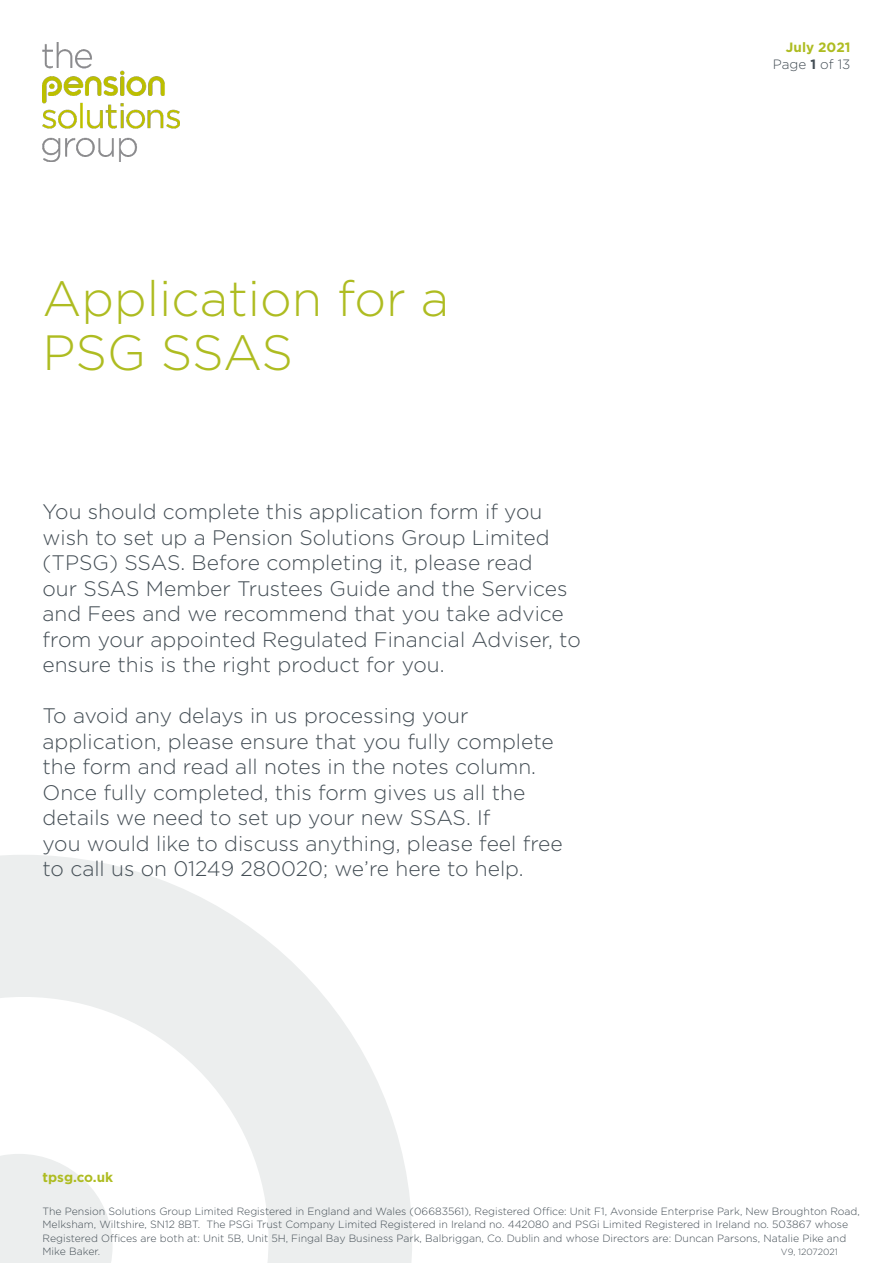
<style>
.page{position:relative;width:893px;height:1263px;background:#fff}
.page>*{position:absolute;margin:0;border:0;box-sizing:border-box;transform-origin:0 0}
.PSG_Headline_1{font:300 49.5px/54px "Gotham";color:#aebc21}
.PSG_Intro_1{font:300 21px/25.5px "Gotham";color:#444e55}
.t1{font:700 13.5px/16.2px "Gotham";color:#aebc21;text-align:right}
.t2{font:300 10.5px/13.5px "Gotham";color:#444e55}
.t3{font:300 9px "Gotham";color:#444e55}
.s1{font-weight:300;color:#444e55}
.s2{color:#444e55}
</style>
<div class="page">
<svg style="left:0;top:855px;width:412px;height:408px;fill:#eceeee"></svg>
<img style="left:43px;top:43px;width:136px;height:118px">
<p class="PSG_Headline_1" style="left:43px;top:270px;width:408px">Application for a<br>PSG SSAS</p>
<p class="PSG_Intro_1" style="left:43px;top:499px;width:540px">You should complete this application form if you wish to set up a Pension Solutions Group Limited (TPSG) SSAS. Before completing it, please read<br>our SSAS Member Trustees Guide and the Services and Fees and we recommend that you take advice from your appointed Regulated Financial Adviser, to ensure this is the right product for you.</p>
<p class="PSG_Intro_1" style="left:43px;top:703px;width:513px">To avoid any delays in us processing your application, please ensure that you fully complete the form and read all notes in the notes column.<br>Once fully completed, this form gives us all the details we need to set up your new SSAS. If</p>
<p class="PSG_Intro_1" style="left:43px;top:830px;width:522px">you would like to discuss anything, please feel free to call us on 01249 280020; we’re here to help.</p>
<p class="t1" style="left:43px;top:1169px;width:72px">tpsg.co.uk</p>
<p class="t1" style="left:773px;top:39px;width:79px">July 2021<br><span class="s1">Page</span> <span class="s2">1</span> <span class="s1">of 13</span></p>
<p class="t2" style="left:43px;top:1204px;width:819px">The Pension Solutions Group Limited Registered in England and Wales (06683561), Registered Office: Unit F1, Avonside Enterprise Park, New Broughton Road, Melksham, Wiltshire, SN12 8BT. The PSGi Trust Company Limited Registered in Ireland no. 442080 and PSGi Limited Registered in Ireland no. 503867 whose Registered Offices are both at: Unit 5B, Unit 5H, Fingal Bay Business Park, Balbriggan, Co. Dublin and whose Directors are: Duncan Parsons, Natalie Pike and Mike Baker.</p>
<p class="t3" style="left:781px;top:1246px;width:58px">V9, 12072021</p>
</div>
